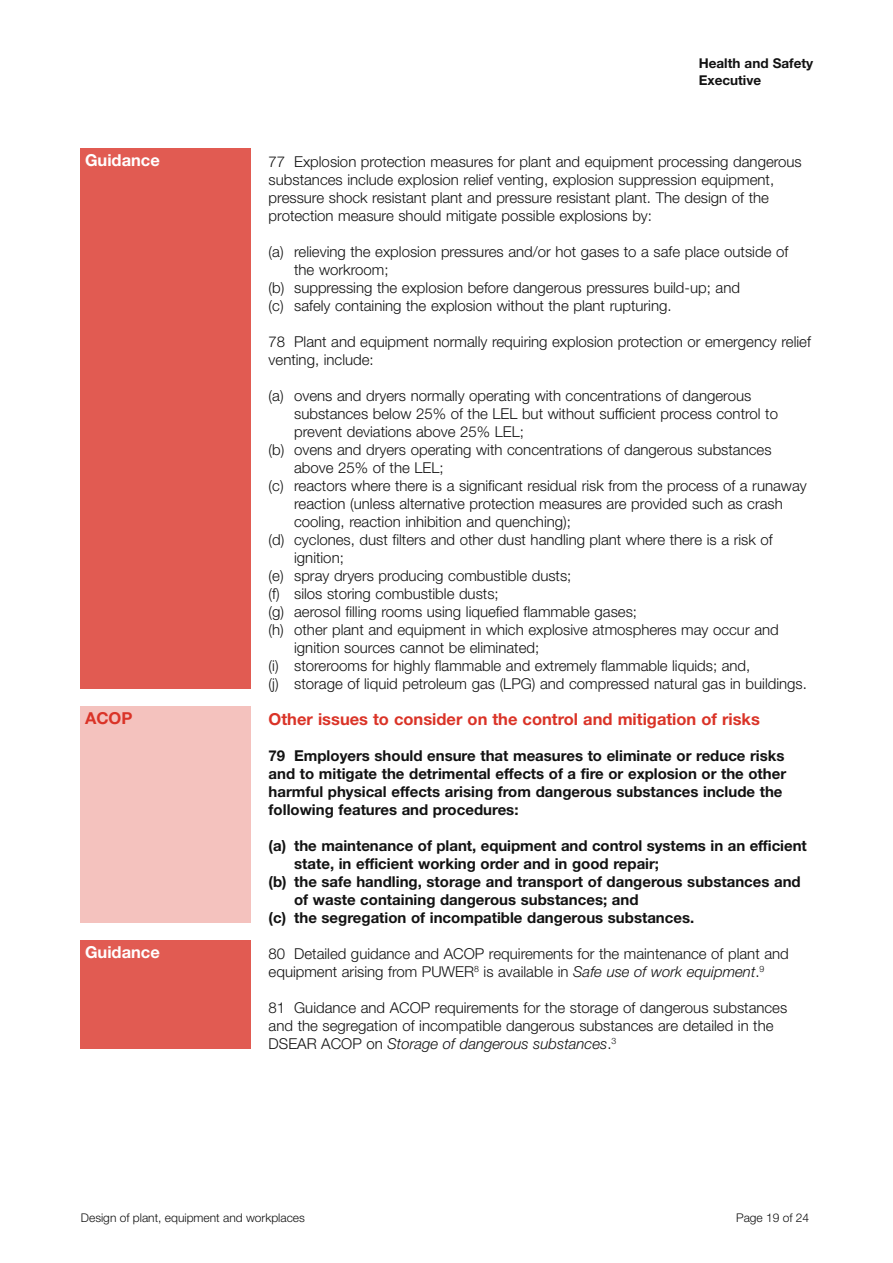
<style>
.page{position:relative;width:893px;height:1263px;background:#fff}
.page>*{position:absolute;margin:0;border:0;box-sizing:border-box;transform-origin:0 0}
.t1{font:700 16.5px "Helvetica Neue";color:#da3327}
.t2{font:700 16.5px "Helvetica Neue";color:#fff}
.Body_text{font:300 15px/18px "Helvetica Neue";color:#121212}
.Body_text-2{font:700 15px/18px "Helvetica Neue";color:#121212}
.Body_text-3{font:700 13.5px/16.5px "Helvetica Neue";color:#121212}
.Running_head_page_nu{font:300 12px "Helvetica Neue";color:#121212}
.s1{font-style:italic}
</style>
<div class="page">
<div style="left:81px;top:149px;width:170px;height:540px;background:#e15b52"></div>
<div style="left:81px;top:707px;width:170px;height:216px;background:#f4c2be"></div>
<div style="left:81px;top:941px;width:170px;height:108px;background:#e15b52"></div>
<p class="t2" style="left:85px;top:150px;width:76px">Guidance</p>
<p class="t1" style="left:85px;top:708px;width:49px">ACOP</p>
<p class="t2" style="left:85px;top:942px;width:76px">Guidance</p>
<p class="Body_text-3" style="left:699px;top:55px;width:116px">Health and Safety<br>Executive</p>
<p class="Body_text" style="left:269px;top:152px;width:535px">77 Explosion protection measures for plant and equipment processing dangerous substances include explosion relief venting, explosion suppression equipment, pressure shock resistant plant and pressure resistant plant. The design of the protection measure should mitigate possible explosions by:</p>
<p class="Body_text" style="left:294px;top:242px;width:496px;text-indent:-26px">(a) relieving the explosion pressures and/or hot gases to a safe place outside of the workroom;</p>
<p class="Body_text" style="left:269px;top:278px;width:473px">(b) suppressing the explosion before dangerous pressures build-up; and</p>
<p class="Body_text" style="left:269px;top:296px;width:404px">(c) safely containing the explosion without the plant rupturing.</p>
<p class="Body_text" style="left:269px;top:332px;width:544px">78 Plant and equipment normally requiring explosion protection or emergency relief venting, include:</p>
<p class="Body_text" style="left:294px;top:386px;width:485px;text-indent:-26px">(a) ovens and dryers normally operating with concentrations of dangerous substances below 25% of the LEL but without sufficient process control to prevent deviations above 25% LEL;</p>
<p class="Body_text" style="left:294px;top:440px;width:479px;text-indent:-26px">(b) ovens and dryers operating with concentrations of dangerous substances above 25% of the LEL;</p>
<p class="Body_text" style="left:294px;top:476px;width:514px;text-indent:-26px">(c) reactors where there is a significant residual risk from the process of a runaway reaction (unless alternative protection measures are provided such as crash cooling, reaction inhibition and quenching);</p>
<p class="Body_text" style="left:294px;top:530px;width:480px;text-indent:-26px">(d) cyclones, dust filters and other dust handling plant where there is a risk of ignition;</p>
<p class="Body_text" style="left:269px;top:566px;width:304px">(e) spray dryers producing combustible dusts;</p>
<p class="Body_text" style="left:269px;top:584px;width:232px">(f) silos storing combustible dusts;</p>
<p class="Body_text" style="left:269px;top:602px;width:370px">(g) aerosol filling rooms using liquefied flammable gases;</p>
<p class="Body_text" style="left:294px;top:620px;width:486px;text-indent:-26px">(h) other plant and equipment in which explosive atmospheres may occur and ignition sources cannot be eliminated;</p>
<p class="Body_text" style="left:269px;top:656px;width:483px">(i) storerooms for highly flammable and extremely flammable liquids; and,</p>
<p class="Body_text" style="left:269px;top:674px;width:540px">(j) storage of liquid petroleum gas (LPG) and compressed natural gas in buildings.</p>
<h2 class="t1" style="left:269px;top:709px;width:493px">Other issues to consider on the control and mitigation of risks</h2>
<p class="Body_text-2" style="left:269px;top:746px;width:519px">79 Employers should ensure that measures to eliminate or reduce risks and to mitigate the detrimental effects of a fire or explosion or the other harmful physical effects arising from dangerous substances include the following features and procedures:</p>
<p class="Body_text-2" style="left:294px;top:836px;width:514px;text-indent:-26px">(a) the maintenance of plant, equipment and control systems in an efficient state, in efficient working order and in good repair;</p>
<p class="Body_text-2" style="left:294px;top:872px;width:508px;text-indent:-26px">(b) the safe handling, storage and transport of dangerous substances and of waste containing dangerous substances; and</p>
<p class="Body_text-2" style="left:269px;top:908px;width:427px">(c) the segregation of incompatible dangerous substances.</p>
<p class="Body_text" style="left:269px;top:944px;width:522px">80 Detailed guidance and ACOP requirements for the maintenance of plant and equipment arising from PUWER<sup>8</sup> is available in <span class="s1">Safe use of work equipment</span>.<sup>9</sup></p>
<p class="Body_text" style="left:269px;top:998px;width:520px">81 Guidance and ACOP requirements for the storage of dangerous substances and the segregation of incompatible dangerous substances are detailed in the<br>DSEAR ACOP on <span class="s1">Storage of dangerous substances</span>.<sup>3</sup></p>
<p class="Running_head_page_nu" style="left:81px;top:1211px;width:226px">Design of plant, equipment and workplaces</p>
<p class="Running_head_page_nu" style="left:736px;top:1211px;width:75px">Page 19 of 24</p>
</div>
